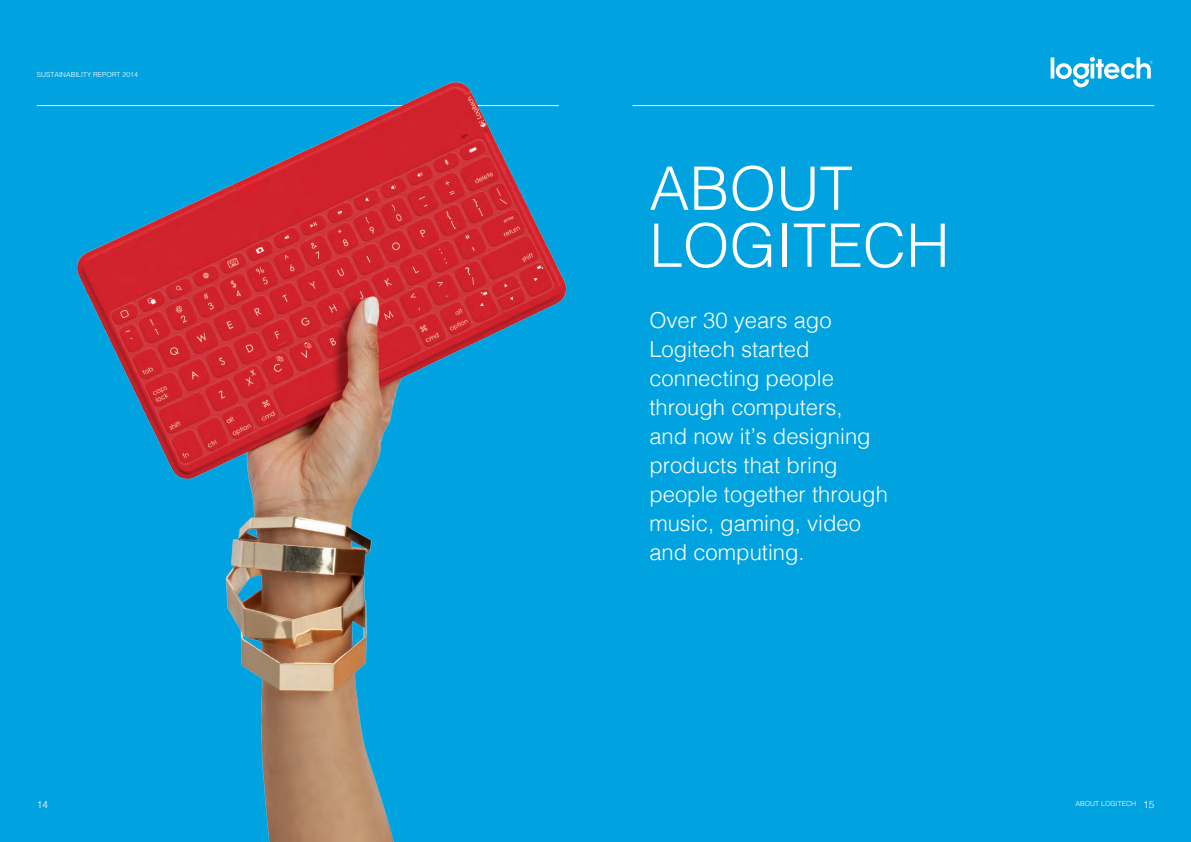
<style>
.page{position:relative;width:1191px;height:842px;background:#fff}
.page>*{position:absolute;margin:0;border:0;box-sizing:border-box;transform-origin:0 0}
.Headline_White_2014{font:300 60px/57px "Helvetica";color:#fff}
.Introduction_White_2{font:300 22px/29px "Helvetica";color:#fff}
.Body_Text_white_2014{font:300 10px "Helvetica";color:#fff}
.t1{font:300 7px "Helvetica";color:#fff}
</style>
<div class="page">
<div style="left:0;top:0;width:595px;height:842px;background:#00a3e0"></div>
<div style="left:595px;top:0;width:596px;height:842px;background:#00a3e0"></div>
<svg style="left:1050px;top:57px;width:102px;height:30px"></svg>
<hr style="left:632px;top:105px;width:522px;height:1px;background:#fff">
<img style="left:36px;top:82px;width:531px;height:760px">
<p class="t1" style="left:37px;top:69px;width:103px">SUSTAINABILITY REPORT 2014</p>
<p class="Body_Text_white_2014" style="left:37px;top:796px;width:13px">14</p>
<p class="Headline_White_2014" style="left:649px;top:156px;width:302px">ABOUT<br>LOGITECH</p>
<p class="Introduction_White_2" style="left:649px;top:304px;width:240px">Over 30 years ago<br>Logitech started connecting people through computers,<br>and now it’s designing products that bring people together through music, gaming, video and computing.</p>
<p class="t1" style="left:1075px;top:798px;width:62px">ABOUT LOGITECH</p>
</div>
